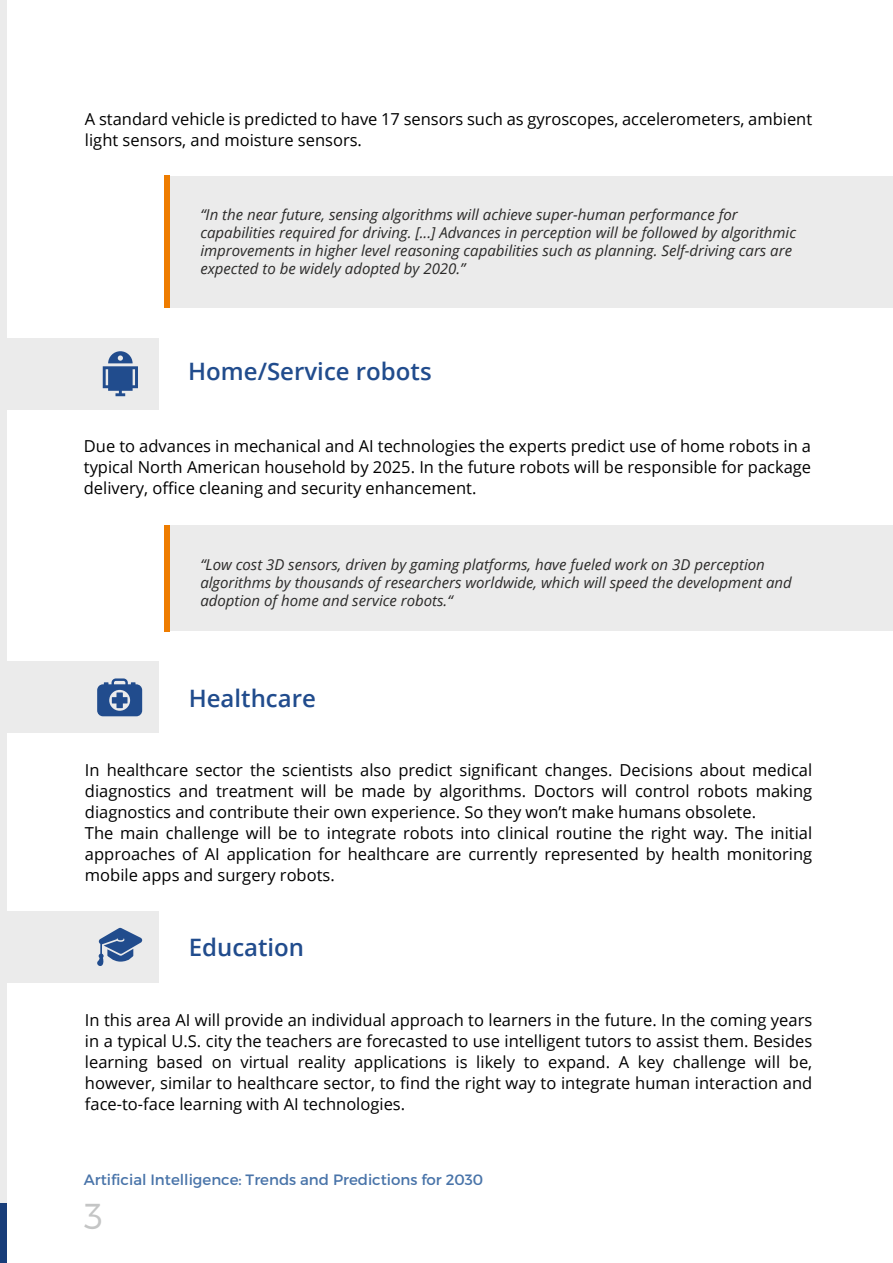
<style>
.page{position:relative;width:893px;height:1263px;background:#fff}
.page>*{position:absolute;margin:0;border:0;box-sizing:border-box;transform-origin:0 0}
.t1{font:300 36px "Montserrat";color:#c4c5c5}
.t2{font:600 24px "Open Sans";color:#214c8d}
.t3{font:16.5px/21px "Open Sans";color:#000}
.t4{font:italic 15px/18px "Open Sans";color:#2b2a29}
.t5{font:15px "Montserrat";color:#4974a9}
</style>
<div class="page">
<div style="left:0;top:0;width:7px;height:1203px;background:#ebebeb"></div>
<div style="left:0;top:1203px;width:7px;height:60px;background:#183d79"></div>
<div style="left:165px;top:176px;width:728px;height:132px;background:#ebebeb"></div>
<div style="left:164px;top:176px;width:6px;height:132px;background:#ee7c00"></div>
<div style="left:165px;top:525px;width:728px;height:106px;background:#ebebeb"></div>
<div style="left:164px;top:525px;width:6px;height:106px;background:#ee7c00"></div>
<div style="left:0;top:338px;width:158px;height:72px;background:#ebebeb"></div>
<svg style="left:103px;top:351px;width:35px;height:45px"></svg>
<div style="left:1px;top:661px;width:158px;height:72px;background:#ebebeb"></div>
<svg style="left:97px;top:678px;width:45px;height:38px"></svg>
<div style="left:1px;top:911px;width:158px;height:71px;background:#ebebeb"></div>
<svg style="left:97px;top:928px;width:45px;height:38px"></svg>
<p class="t3" style="left:85px;top:108px;width:729px">A standard vehicle is predicted to have 17 sensors such as gyroscopes, accelerometers, ambient light sensors, and moisture sensors.</p>
<p class="t4" style="left:200px;top:206px;width:597px">“In the near future, sensing algorithms will achieve super-human performance for capabilities required for driving. [...] Advances in perception will be followed by algorithmic improvements in higher level reasoning capabilities such as planning. Self-driving cars are expected to be widely adopted by 2020.”</p>
<h2 class="t2" style="left:188px;top:355px;width:245px">Home/Service robots</h2>
<p class="t3" style="left:84px;top:435px;width:729px;text-align:justify">Due to advances in mechanical and AI technologies the experts predict use of home robots in a typical North American household by 2025. In the future robots will be responsible for package delivery, office cleaning and security enhancement.</p>
<p class="t4" style="left:200px;top:555px;width:593px">“Low cost 3D sensors, driven by gaming platforms, have fueled work on 3D perception algorithms by thousands of researchers worldwide, which will speed the development and adoption of home and service robots.“</p>
<h2 class="t2" style="left:189px;top:682px;width:129px">Healthcare</h2>
<p class="t3" style="left:85px;top:759px;width:729px">In healthcare sector the scientists also predict significant changes. Decisions about medical diagnostics and treatment will be made by algorithms. Doctors will control robots making diagnostics and contribute their own experience. So they won’t make humans obsolete.<br>The main challenge will be to integrate robots into clinical routine the right way. The initial approaches of AI application for healthcare are currently represented by health monitoring mobile apps and surgery robots.</p>
<h2 class="t2" style="left:189px;top:931px;width:117px">Education</h2>
<p class="t3" style="left:85px;top:1008px;width:729px;text-align:justify">In this area AI will provide an individual approach to learners in the future. In the coming years in a typical U.S. city the teachers are forecasted to use intelligent tutors to assist them. Besides learning based on virtual reality applications is likely to expand. A key challenge will be, however, similar to healthcare sector, to find the right way to integrate human interaction and face-to-face learning with AI technologies.</p>
<p class="t5" style="left:84px;top:1171px;width:401px">Artificial Intelligence: Trends and Predictions for 2030</p>
<h1 class="t1" style="left:84px;top:1194px;width:20px">3</h1>
</div>
